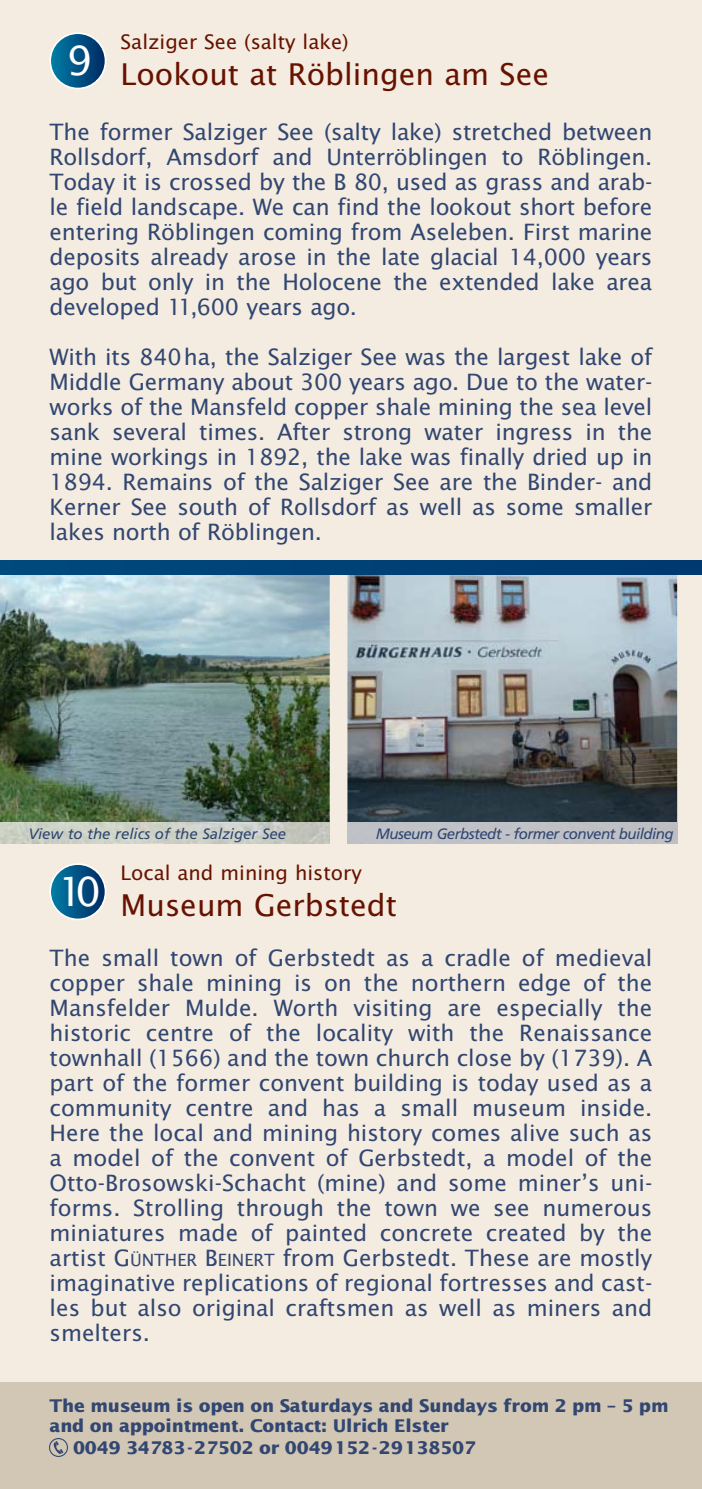
<style>
.page{position:relative;width:702px;height:1489px;background:#fff}
.page>*{position:absolute;margin:0;border:0;box-sizing:border-box;transform-origin:0 0}
.t1{font:40.25px "Lucida Sans";color:#fff}
.t2{font:30px "Lucida Sans";color:#671200}
.t3{font:22.5px/25px "Lucida Sans";letter-spacing:-.01em;color:#314671;text-align:justify}
.t4{font:20px "Lucida Sans";color:#671200}
.t5{font:700 17.5px "Lucida Sans";letter-spacing:-.01em;color:#314671}
.t6{font:italic 15px "Frutiger";letter-spacing:-.035em;color:#314671}
.t7{font:italic 15px "Frutiger";color:#314671}
.s1{font-size:17px}
</style>
<div class="page">
<div style="left:0;top:0;width:702px;height:1488px;background:#f4ece0"></div>
<div style="left:0;top:1382px;width:702px;height:106px;background:#d2c7b5"></div>
<svg style="left:50px;top:33px;width:55px;height:55px;background:#075988"></svg>
<div style="left:49px;top:32px;width:57px;height:57px;border:2px solid #fff;border-radius:50%"></div>
<svg style="left:50px;top:864px;width:55px;height:55px;background:#075888"></svg>
<div style="left:49px;top:863px;width:57px;height:57px;border:2px solid #fff;border-radius:50%"></div>
<img style="left:0;top:574px;width:330px;height:248px">
<img style="left:347px;top:574px;width:330px;height:248px">
<img style="left:0;top:822px;width:330px;height:21px">
<div style="left:0;top:560px;width:702px;height:14px;background:#004176"></div>
<img style="left:50px;top:1438px;width:18px;height:18px">
<h1 class="t1" style="left:67px;top:44px;width:27px">9</h1>
<p class="t4" style="left:120px;top:34px;width:230px">Salziger See (salty lake)</p>
<h2 class="t2" style="left:120px;top:62px;width:430px">Lookout at Röblingen am See</h2>
<p class="t3" style="left:50px;top:121px;width:604px">The former Salziger See (salty lake) stretched between Rollsdorf, Amsdorf and Unterröblingen to Röblingen.<br>Today it is crossed by the B 80, used as grass and arab&shy;le field landscape. We can find the lookout short before entering Röblingen coming from Aseleben. First marine deposits already arose in the late glacial 14,000 years ago but only in the Holocene the extended lake area developed 11,600 years ago.</p>
<p class="t3" style="left:50px;top:346px;width:604px">With its 840 ha, the Salziger See was the largest lake of Middle Germany about 300 years ago. Due to the water&shy;works of the Mansfeld copper shale mining the sea level sank several times. After strong water ingress in the mine workings in 1892, the lake was finally dried up in 1894. Remains of the Salziger See are the Binder- and Kerner See south of Rollsdorf as well as some smaller lakes north of Röblingen.</p>
<p class="t7" style="left:28px;top:827px;width:259px">View to the relics of the Salziger See</p>
<p class="t6" style="left:376px;top:827px;width:299px">Museum Gerbstedt - former convent building</p>
<h1 class="t1" style="left:58px;top:875px;width:44px">10</h1>
<p class="t4" style="left:120px;top:864px;width:243px">Local and mining history</p>
<h2 class="t2" style="left:120px;top:892px;width:278px">Museum Gerbstedt</h2>
<p class="t3" style="left:50px;top:946px;width:604px">The small town of Gerbstedt as a cradle of medieval copper shale mining is on the northern edge of the Mansfelder Mulde. Worth visiting are especially the historic centre of the locality with the Renaissance townhall (1566) and the town church close by (1739). A part of the former convent building is today used as a community centre and has a small museum inside.<br>Here the local and mining history comes alive such as a model of the convent of Gerbstedt, a model of the Otto-Brosowski-Schacht (mine) and some miner’s uni&shy;forms. Strolling through the town we see numerous miniatures made of painted concrete created by the artist G<span class="s1">ÜNTHER</span> B<span class="s1">EINERT</span> from Gerbstedt. These are mostly imaginative replications of regional fortresses and cast&shy;les but also original craftsmen as well as miners and smelters.</p>
<p class="t5" style="left:50px;top:1398px;width:620px">The museum is open on Saturdays and Sundays from 2 pm – 5 pm</p>
<p class="t5" style="left:50px;top:1418px;width:401px">and on appointment. Contact: Ulrich Elster</p>
<p class="t5" style="left:73px;top:1440px;width:404px">0049 34783 - 27502 or 0049 152 - 29 138507</p>
</div>
